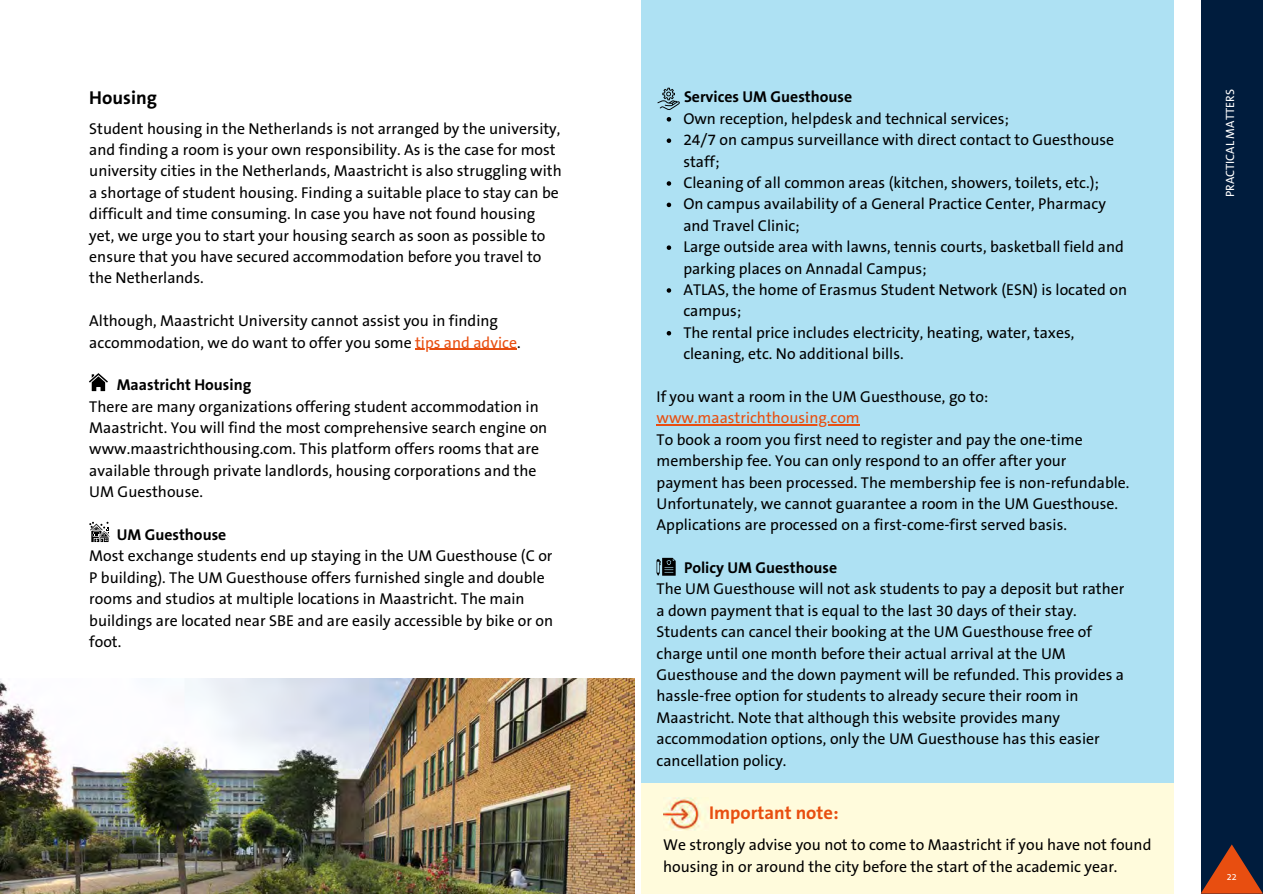
<style>
.page{position:relative;width:1263px;height:894px;background:#fff}
.page>*{position:absolute;margin:0;border:0;box-sizing:border-box;transform-origin:0 0}
.t1{font:700 18.75px "The Sans B7";color:#000}
.t2{font:700 18.6px "The Sans B7";color:#e84e10}
.t3{font:15.75px/21.3px "The Sans B5 Plain";color:#000}
.t4{font:700 15.75px "The Sans B7";color:#000}
.t5{font:15.75px "The Sans B5 Plain";color:#e84e10}
.t6{font:12px "The Sans B5 Plain";color:#fff}
.t7{font:9px "The Sans B5 Plain";color:#fff}
.s1{color:#e84e10}
</style>
<div class="page">
<div style="left:1201px;top:0;width:62px;height:893px;background:#001c3d"></div>
<div style="left:641px;top:0;width:533px;height:893px;background:#aee1f3"></div>
<svg style="left:667px;top:117px;width:4px;height:4px"></svg>
<svg style="left:667px;top:138px;width:4px;height:5px"></svg>
<svg style="left:667px;top:181px;width:4px;height:5px"></svg>
<svg style="left:667px;top:202px;width:4px;height:5px"></svg>
<svg style="left:667px;top:245px;width:4px;height:5px"></svg>
<svg style="left:667px;top:288px;width:4px;height:4px"></svg>
<svg style="left:667px;top:331px;width:4px;height:4px"></svg>
<hr style="left:656px;top:424px;width:204px;height:1px;background:#e84e10">
<img style="left:0;top:678px;width:634px;height:215px">
<svg style="left:1201px;top:844px;width:62px;height:49px"></svg>
<hr style="left:415px;top:348px;width:102px;height:1px;background:#e84e10">
<svg style="left:89px;top:373px;width:19px;height:18px"></svg>
<svg style="left:89px;top:521px;width:21px;height:21px"></svg>
<svg style="left:657px;top:88px;width:23px;height:22px"></svg>
<svg style="left:656px;top:557px;width:20px;height:18px"></svg>
<div style="left:641px;top:782px;width:533px;height:111px;background:#fffbdc"></div>
<img style="left:663px;top:797px;width:38px;height:32px">
<p class="t1" style="left:89px;top:88px;width:69px">Housing</p>
<p class="t6" style="left:1224px;top:197px;width:109px;rotate:-90deg">PRACTICAL MATTERS</p>
<p class="t4" style="left:684px;top:89px;width:170px">Services UM Guesthouse</p>
<p class="t3" style="left:683px;top:108px;width:445px">Own reception, helpdesk and technical services;<br>24/7 on campus surveillance with direct contact to Guesthouse staff;<br>Cleaning of all common areas (kitchen, showers, toilets, etc.);<br>On campus availability of a General Practice Center, Pharmacy and Travel Clinic;<br>Large outside area with lawns, tennis courts, basketball field and parking places on Annadal Campus;<br>ATLAS, the home of Erasmus Student Network (ESN) is located on campus;<br>The rental price includes electricity, heating, water, taxes, cleaning, etc. No additional bills.</p>
<p class="t3" style="left:656px;top:386px;width:333px">If you want a room in the UM Guesthouse, go to:</p>
<p class="t5" style="left:656px;top:409px;width:205px">www.maastrichthousing.com</p>
<p class="t3" style="left:656px;top:429px;width:474px">To book a room you first need to register and pay the one-time membership fee. You can only respond to an offer after your payment has been processed. The membership fee is non-refundable.<br>Unfortunately, we cannot guarantee a room in the UM Guesthouse.<br>Applications are processed on a first-come-first served basis.</p>
<p class="t4" style="left:684px;top:559px;width:155px">Policy UM Guesthouse</p>
<p class="t3" style="left:656px;top:579px;width:469px">The UM Guesthouse will not ask students to pay a deposit but rather a down payment that is equal to the last 30 days of their stay.<br>Students can cancel their booking at the UM Guesthouse free of charge until one month before their actual arrival at the UM Guesthouse and the down payment will be refunded. This provides a hassle-free option for students to already secure their room in Maastricht. Note that although this website provides many accommodation options, only the UM Guesthouse has this easier cancellation policy.</p>
<p class="t3" style="left:89px;top:118px;width:474px">Student housing in the Netherlands is not arranged by the university, and finding a room is your own responsibility. As is the case for most university cities in the Netherlands, Maastricht is also struggling with a shortage of student housing. Finding a suitable place to stay can be difficult and time consuming. In case you have not found housing yet, we urge you to start your housing search as soon as possible to ensure that you have secured accommodation before you travel to the Netherlands.</p>
<p class="t3" style="left:89px;top:310px;width:433px">Although, Maastricht University cannot assist you in finding accommodation, we do want to offer you some <span class="s1">tips and advice</span>.</p>
<p class="t4" style="left:117px;top:376px;width:136px">Maastricht Housing</p>
<p class="t3" style="left:89px;top:396px;width:460px">There are many organizations offering student accommodation in Maastricht. You will find the most comprehensive search engine on www.maastrichthousing.com. This platform offers rooms that are available through private landlords, housing corporations and the UM Guesthouse.</p>
<p class="t4" style="left:117px;top:526px;width:111px">UM Guesthouse</p>
<p class="t3" style="left:89px;top:546px;width:465px">Most exchange students end up staying in the UM Guesthouse (C or P building). The UM Guesthouse offers furnished single and double rooms and studios at multiple locations in Maastricht. The main buildings are located near SBE and are easily accessible by bike or on foot.</p>
<p class="t2" style="left:709px;top:802px;width:131px">Important note:</p>
<p class="t3" style="left:663px;top:834px;width:490px">We strongly advise you not to come to Maastricht if you have not found housing in or around the city before the start of the academic year.</p>
<p class="t7" style="left:1227px;top:872px;width:11px">22</p>
</div>
